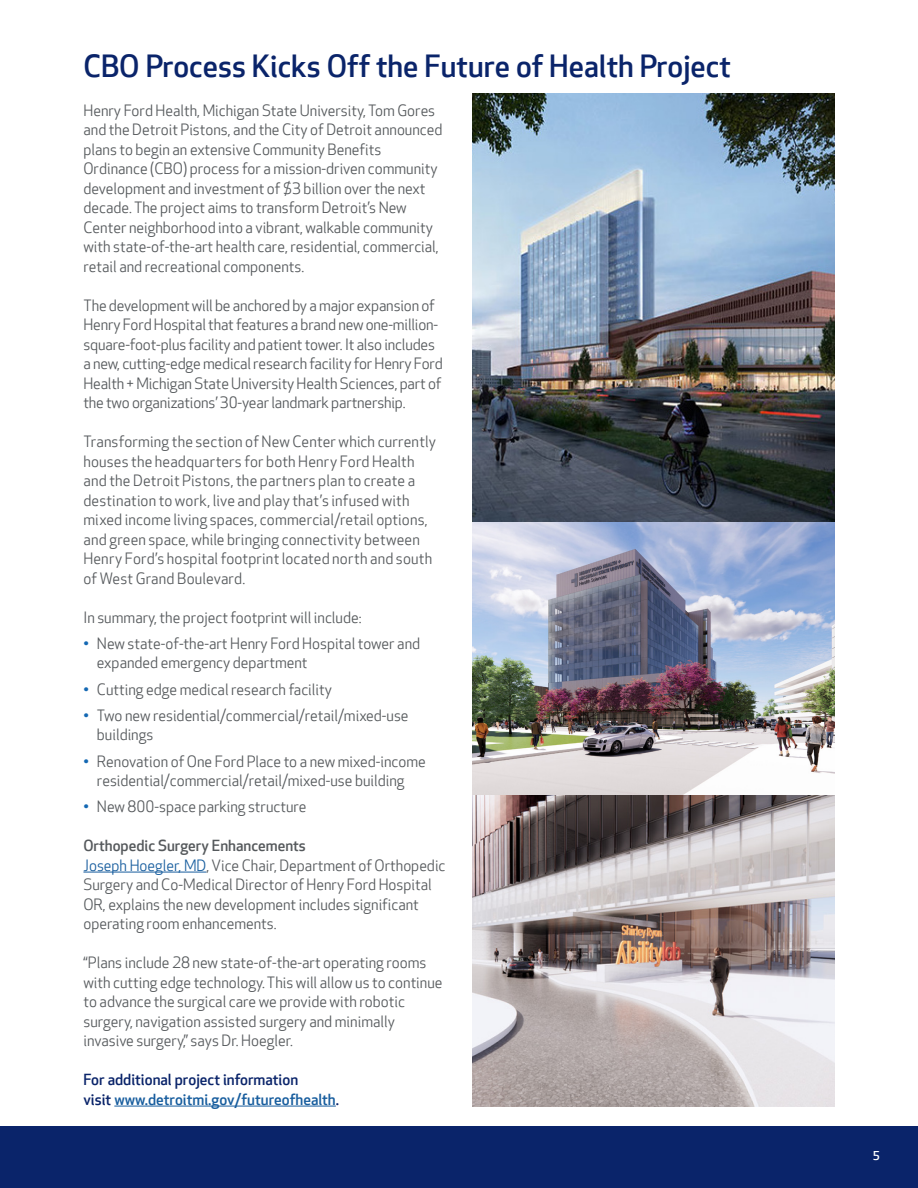
<style>
.page{position:relative;width:918px;height:1188px;background:#fff}
.page>*{position:absolute;margin:0;border:0;box-sizing:border-box;transform-origin:0 0}
.Subhead_20_26{font:500 30px "Apex New";color:#0a246a}
.Body_10_13{font:15px/19.5px "Apex New";color:#55595c}
.URL_10_13{font:500 15px/19.5px "Apex New";color:#0a246a}
.Body_Medium_10_13{font:500 15px "Apex New";color:#55595c}
.t1{font:500 12px "Apex New";color:#fff}
.s1{color:#1468b3}
.s2{color:#175d9e}
</style>
<div class="page">
<div style="left:0;top:1126px;width:918px;height:62px;background:#0a246a"></div>
<hr style="left:83px;top:872px;width:123px;height:1px;background:#175d9e">
<hr style="left:114px;top:1106px;width:222px;height:1px;background:#175d9e">
<img style="left:472px;top:93px;width:363px;height:1014px">
<p class="Subhead_20_26" style="left:83px;top:49px;width:649px">CBO Process Kicks Off the Future of Health Project</p>
<p class="Body_10_13" style="left:83px;top:101px;width:361px">Henry Ford Health, Michigan State University, Tom Gores and the Detroit Pistons, and the City of Detroit announced plans to begin an extensive Community Benefits Ordinance (CBO) process for a mission-driven community development and investment of $3 billion over the next decade. The project aims to transform Detroit’s New Center neighborhood into a vibrant, walkable community with state-of-the-art health care, residential, commercial, retail and recreational components.</p>
<p class="Body_10_13" style="left:83px;top:296px;width:361px">The development will be anchored by a major expansion of Henry Ford Hospital that features a brand new one-million&shy;square-foot-plus facility and patient tower. It also includes a new, cutting-edge medical research facility for Henry Ford Health + Michigan State University Health Sciences, part of the two organizations’ 30-year landmark partnership.</p>
<p class="Body_10_13" style="left:83px;top:432px;width:354px">Transforming the section of New Center which currently houses the headquarters for both Henry Ford Health and the Detroit Pistons, the partners plan to create a destination to work, live and play that’s infused with mixed income living spaces, commercial/retail options, and green space, while bringing connectivity between Henry Ford’s hospital footprint located north and south of West Grand Boulevard.</p>
<p class="Body_10_13" style="left:83px;top:608px;width:280px">In summary, the project footprint will include:</p>
<p class="Body_10_13" style="left:97px;top:634px;width:325px;text-indent:-14px"><span class="s1">•</span> New state-of-the-art Henry Ford Hospital tower and expanded emergency department</p>
<p class="Body_10_13" style="left:83px;top:680px;width:250px"><span class="s1">•</span> Cutting edge medical research facility</p>
<p class="Body_10_13" style="left:97px;top:706px;width:313px;text-indent:-14px"><span class="s1">•</span> Two new residential/commercial/retail/mixed-use buildings</p>
<p class="Body_10_13" style="left:83px;top:752px;width:344px;text-align:center"><span class="s1">•</span> Renovation of One Ford Place to a new mixed-income residential/commercial/retail/mixed-use building</p>
<p class="Body_10_13" style="left:83px;top:798px;width:225px"><span class="s1">•</span> New 800-space parking structure</p>
<p class="Body_Medium_10_13" style="left:83px;top:837px;width:224px">Orthopedic Surgery Enhancements</p>
<p class="Body_10_13" style="left:83px;top:856px;width:364px"><span class="s2">Joseph Hoegler, MD</span>, Vice Chair, Department of Orthopedic Surgery and Co-Medical Director of Henry Ford Hospital OR, explains the new development includes significant operating room enhancements.</p>
<p class="Body_10_13" style="left:83px;top:954px;width:361px">“Plans include 28 new state-of-the-art operating rooms with cutting edge technology. This will allow us to continue to advance the surgical care we provide with robotic surgery, navigation assisted surgery and minimally invasive surgery,” says Dr. Hoegler.</p>
<p class="URL_10_13" style="left:83px;top:1071px;width:257px">For additional project information<br>visit <span class="s2">www.detroitmi.gov/futureofhealth</span>.</p>
<p class="t1" style="left:873px;top:1149px;width:9px">5</p>
</div>
